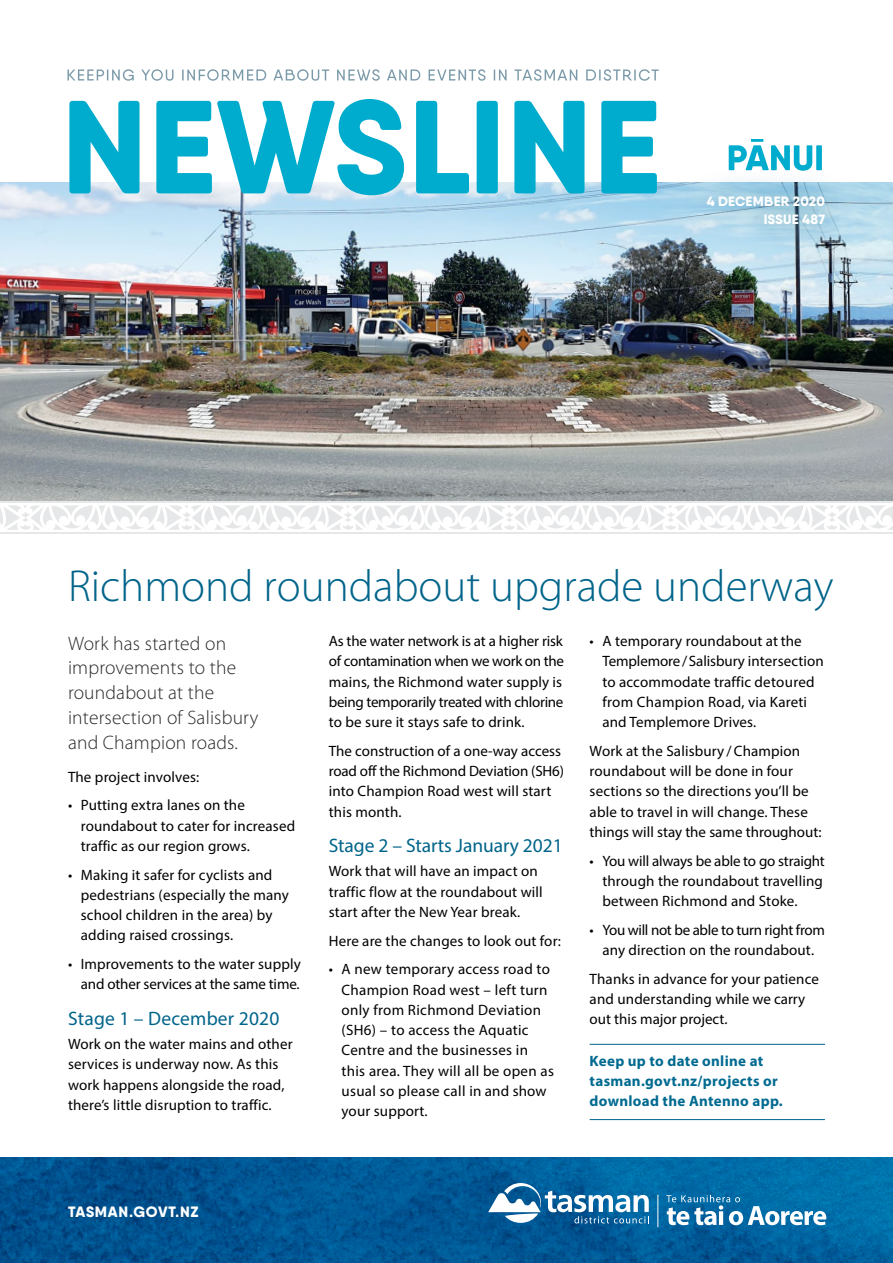
<style>
.page{position:relative;width:893px;height:1263px;background:#fff}
.page>*{position:absolute;margin:0;border:0;box-sizing:border-box;transform-origin:0 0}
.t1{font:300 45px "Myriad Pro";color:#00648a}
.t2{font:300 19.5px/24.8px "Myriad Pro";letter-spacing:.01em;color:#292829}
.t3{font:19.5px "Myriad Pro";color:#00648a}
.t4{font:15px/20.2px "Myriad Pro";letter-spacing:.01em;color:#000}
.t5{font:15px/20.2px "Myriad Pro";letter-spacing:-.015em;color:#000}
.t6{font:700 15px/20.2px "Myriad Pro";letter-spacing:.02em;color:#006a90}
.t7{font:15px/20.2px "Myriad Pro";letter-spacing:-.01em;color:#000;text-align:center}
.t8{font:800 15px "Qanelas Soft DEMO";letter-spacing:.05em;color:#fff}
.t9{font:800 13.5px/18px "Qanelas Soft DEMO";letter-spacing:.02em;color:#fff;text-align:right}
</style>
<div class="page">
<img style="left:0;top:469px;width:893px;height:32px">
<hr style="left:102px;top:532px;width:161px;height:2px;background:#e6e7e8">
<hr style="left:102px;top:501px;width:161px;height:2px;background:#e6e7e8">
<hr style="left:263px;top:532px;width:161px;height:2px;background:#e6e7e8">
<hr style="left:263px;top:501px;width:161px;height:2px;background:#e6e7e8">
<hr style="left:0;top:532px;width:102px;height:2px;background:#e6e7e8">
<hr style="left:0;top:501px;width:102px;height:2px;background:#e6e7e8">
<hr style="left:586px;top:532px;width:161px;height:2px;background:#e6e7e8">
<hr style="left:586px;top:501px;width:161px;height:2px;background:#e6e7e8">
<hr style="left:747px;top:532px;width:146px;height:2px;background:#e6e7e8">
<hr style="left:747px;top:501px;width:146px;height:2px;background:#e6e7e8">
<hr style="left:424px;top:532px;width:162px;height:2px;background:#e6e7e8">
<hr style="left:424px;top:501px;width:162px;height:2px;background:#e6e7e8">
<svg style="left:0;top:505px;width:893px;height:25px"></svg>
<img style="left:0;top:1157px;width:893px;height:106px">
<svg style="left:488px;top:1183px;width:161px;height:40px"></svg>
<hr style="left:657px;top:1195px;width:1px;height:32px;background:#fff">
<svg style="left:666px;top:1195px;width:160px;height:30px"></svg>
<svg style="left:68px;top:69px;width:591px;height:12px"></svg>
<hr style="left:590px;top:1044px;width:235px;height:1px;background:#00648a">
<hr style="left:590px;top:1119px;width:235px;height:1px;background:#00648a">
<img style="left:0;top:183px;width:893px;height:286px">
<svg style="left:69px;top:99px;width:588px;height:96px;fill:#00accd"></svg>
<svg style="left:729px;top:139px;width:93px;height:30px"></svg>
<div style="left:681px;top:169px;width:170px;height:83px;background:#00648a;opacity:.38"></div>
<p class="t9" style="left:707px;top:193px;width:120px">4 DECEMBER 2020<br>ISSUE 487</p>
<h1 class="t1" style="left:68px;top:559px;width:767px">Richmond roundabout upgrade underway</h1>
<h2 class="t2" style="left:68px;top:630px;width:192px">Work has started on improvements to the roundabout at the intersection of Salisbury and Champion roads.</h2>
<p class="t4" style="left:68px;top:766px;width:133px">The project involves:</p>
<p class="t4" style="left:81px;top:795px;width:216px;text-indent:-13px">• Putting extra lanes on the roundabout to cater for increased traffic as our region grows.</p>
<p class="t4" style="left:81px;top:864px;width:210px;text-indent:-13px">• Making it safer for cyclists and pedestrians (especially the many school children in the area) by adding raised crossings.</p>
<p class="t4" style="left:68px;top:954px;width:234px;text-align:right">• Improvements to the water supply and other services at the same time.</p>
<h2 class="t3" style="left:68px;top:1006px;width:213px">Stage 1 – December 2020</h2>
<p class="t4" style="left:68px;top:1034px;width:226px">Work on the water mains and other services is underway now. As this work happens alongside the road, there’s little disruption to traffic.</p>
<p class="t5" style="left:329px;top:631px;width:237px">As the water network is at a higher risk of contamination when we work on the mains, the Richmond water supply is being temporarily treated with chlorine to be sure it stays safe to drink.</p>
<p class="t4" style="left:329px;top:740px;width:237px">The construction of a one-way access road off the Richmond Deviation (SH6) into Champion Road west will start this month.</p>
<h2 class="t3" style="left:329px;top:833px;width:235px">Stage 2 – Starts January 2021</h2>
<p class="t4" style="left:329px;top:861px;width:215px">Work that will have an impact on traffic flow at the roundabout will start after the New Year break.</p>
<p class="t4" style="left:329px;top:930px;width:234px">Here are the changes to look out for:</p>
<p class="t4" style="left:342px;top:959px;width:214px;text-indent:-13px">• A new temporary access road to<br>Champion Road west – left turn only from Richmond Deviation (SH6) – to access the Aquatic<br>Centre and the businesses in this area. They will all be open as usual so please call in and show your support.</p>
<p class="t4" style="left:602px;top:631px;width:223px;text-indent:-13px">• A temporary roundabout at the<br>Templemore/Salisbury intersection to accommodate traffic detoured from Champion Road, via Kareti and Templemore Drives.</p>
<p class="t4" style="left:590px;top:740px;width:233px">Work at the Salisbury /Champion roundabout will be done in four sections so the directions you’ll be able to travel in will change. These things will stay the same throughout:</p>
<p class="t4" style="left:602px;top:850px;width:224px;text-indent:-13px">• You will always be able to go straight through the roundabout travelling between Richmond and Stoke.</p>
<p class="t7" style="left:590px;top:919px;width:237px">• You will not be able to turn right from any direction on the roundabout.</p>
<p class="t4" style="left:590px;top:968px;width:231px">Thanks in advance for your patience and understanding while we carry out this major project.</p>
<p class="t6" style="left:590px;top:1050px;width:195px">Keep up to date online at tasman.govt.nz/projects or download the Antenno app.</p>
<p class="t8" style="left:68px;top:1205px;width:132px">TASMAN.GOVT.NZ</p>
</div>
